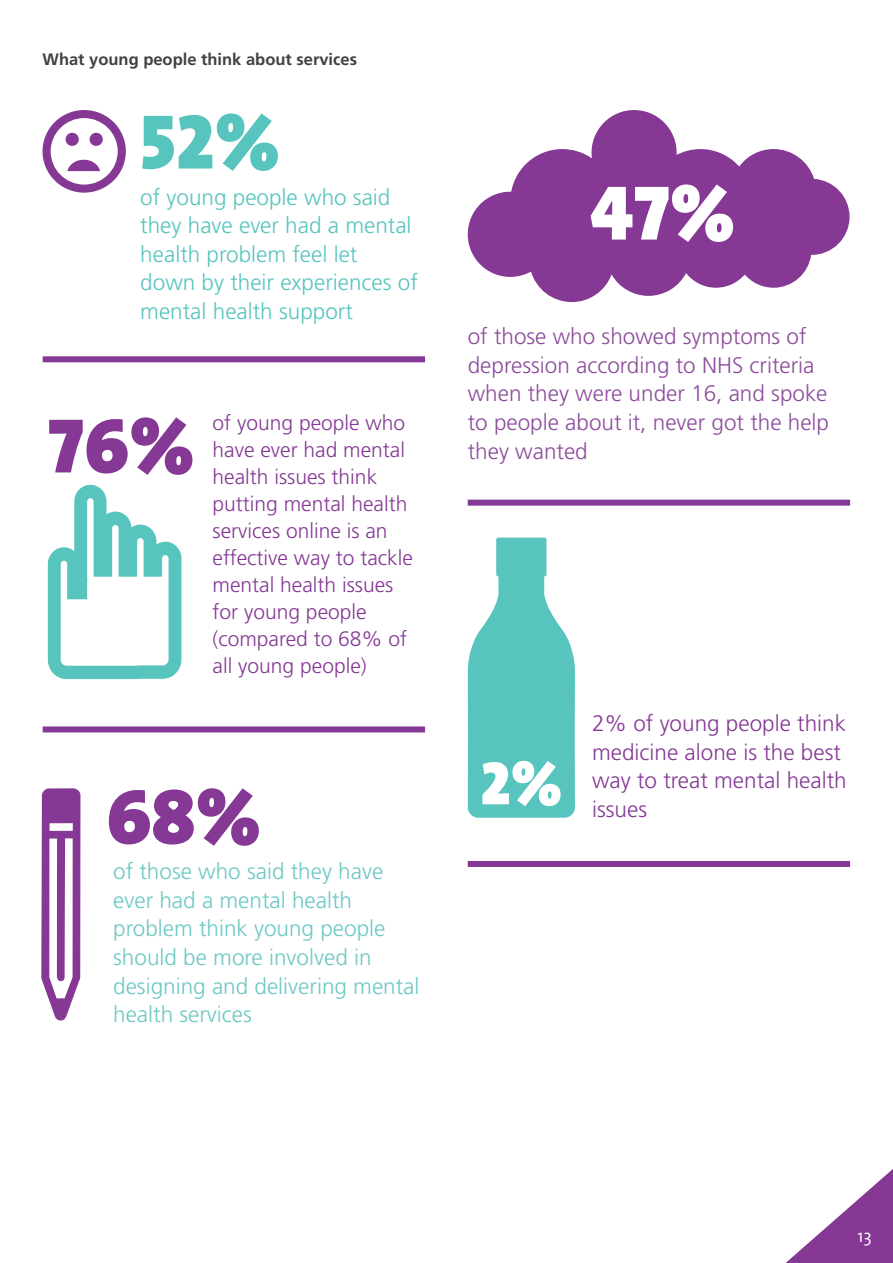
<style>
.page{position:relative;width:893px;height:1263px;background:#fff}
.page>*{position:absolute;margin:0;border:0;box-sizing:border-box;transform-origin:0 0}
.t1{font:78px "The Mix Black Caps";color:#853994}
.t2{font:78px "The Mix Black Caps";color:#57c4be}
.t3{font:78px "The Mix Black Caps";color:#fff}
.t4{font:61.5px "The Mix Black Caps";color:#fff}
.t5{font:300 22.5px/28.5px "Frutiger LT Std";color:#6cc8c4}
.t6{font:300 22.5px/28.5px "Frutiger LT Std";color:#8d4c9c}
.t7{font:300 22.5px/28.5px "Frutiger LT Std";color:#57c4be}
.t8{font:300 22.5px/28.5px "Frutiger LT Std";color:#853994}
.t9{font:300 21px/27px "Frutiger LT Std";color:#853994}
.t10{font:300 18px "The Mix";color:#fff}
.t11{font:700 16.5px "Frutiger LT Std";color:#414042}
</style>
<div class="page">
<svg style="left:785px;top:1169px;width:108px;height:94px"></svg>
<svg style="left:467px;top:538px;width:108px;height:280px"></svg>
<svg style="left:41px;top:788px;width:40px;height:233px"></svg>
<svg style="left:48px;top:485px;width:133px;height:194px"></svg>
<svg style="left:468px;top:110px;width:381px;height:192px;fill:#853994"></svg>
<div style="left:468px;top:500px;width:382px;height:6px;background:#853994"></div>
<div style="left:43px;top:356px;width:382px;height:6px;background:#853994"></div>
<div style="left:43px;top:726px;width:382px;height:6px;background:#853994"></div>
<div style="left:468px;top:861px;width:382px;height:6px;background:#853994"></div>
<svg style="left:43px;top:110px;width:83px;height:83px"></svg>
<div style="left:66px;top:133px;width:13px;height:13px;background:#853994;border-radius:50%"></div>
<div style="left:90px;top:133px;width:13px;height:13px;background:#853994;border-radius:50%"></div>
<p class="t11" style="left:43px;top:50px;width:316px">What young people think about services</p>
<h1 class="t2" style="left:140px;top:76px;width:141px">52%</h1>
<p class="t7" style="left:140px;top:183px;width:279px">of young people who said they have ever had a mental health problem feel let down by their experiences of mental health support</p>
<h1 class="t1" style="left:48px;top:380px;width:148px">76%</h1>
<p class="t9" style="left:213px;top:409px;width:202px">of young people who have ever had mental health issues think putting mental health services online is an effective way to tackle mental health issues for young people (compared to 68% of all young people)</p>
<h1 class="t1" style="left:106px;top:751px;width:156px">68%</h1>
<p class="t5" style="left:113px;top:858px;width:308px">of those who said they have ever had a mental health problem think young people should be more involved in designing and delivering mental health services</p>
<h1 class="t3" style="left:589px;top:147px;width:147px">47%</h1>
<p class="t6" style="left:468px;top:323px;width:363px">of those who showed symptoms of depression according to NHS criteria when they were under 16, and spoke to people about it, never got the help they wanted</p>
<h2 class="t4" style="left:480px;top:731px;width:83px">2%</h2>
<p class="t8" style="left:592px;top:710px;width:256px">2% of young people think medicine alone is the best way to treat mental health issues</p>
<p class="t10" style="left:857px;top:1221px;width:16px">13</p>
</div>
